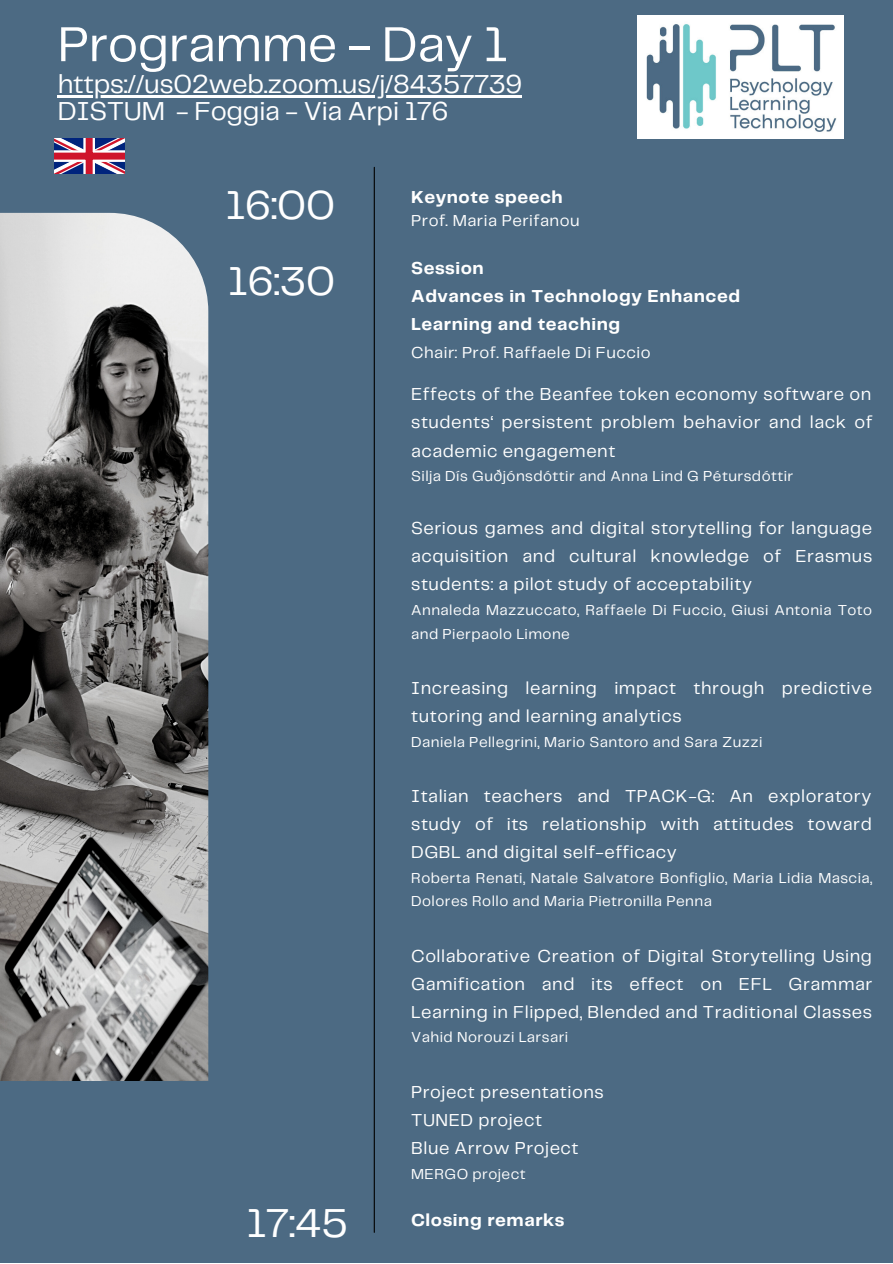
<style>
.page{position:relative;width:893px;height:1264px;background:#fff}
.page>*{position:absolute;margin:0;border:0;box-sizing:border-box;transform-origin:0 0}
.t1{font:51px "Telegraf";letter-spacing:-.01em;color:#fff}
.t2{font:42px "Telegraf";color:#fff}
.t3{font:27px/27px "Telegraf";letter-spacing:-.01em;color:#fff}
.t4{font:18px/28px "Telegraf";letter-spacing:.03em;color:#fff;text-align:justify}
.t5{font:700 18px/28px "Telegraf";letter-spacing:.03em;color:#fff}
.t6{font:16.5px "Telegraf";letter-spacing:.03em;color:#fff}
.t7{font:15px/23.5px "Telegraf";letter-spacing:.03em;color:#fff}
</style>
<div class="page">
<div style="left:0;top:0;width:892px;height:1262px;background:#4c6a83"></div>
<hr style="left:374px;top:167px;width:1px;height:1065px;background:#000">
<img style="left:0;top:213px;width:208px;height:867px">
<hr style="left:58px;top:95px;width:464px;height:2px;background:#fff">
<img style="left:637px;top:15px;width:206px;height:124px">
<svg style="left:54px;top:139px;width:70px;height:34px"></svg>
<svg style="left:54px;top:150px;width:70px;height:12px"></svg>
<svg style="left:83px;top:139px;width:12px;height:34px"></svg>
<div style="left:54px;top:153px;width:70px;height:7px;background:#cf142b"></div>
<div style="left:86px;top:139px;width:7px;height:34px;background:#cf142b"></div>
<h1 class="t1" style="left:58px;top:22px;width:451px">Programme - Day 1</h1>
<h3 class="t3" style="left:58px;top:72px;width:466px">https://us02web.zoom.us/j/84357739<br>DISTUM - Foggia - Via Arpi 176</h3>
<h2 class="t2" style="left:225px;top:187px;width:111px">16:00</h2>
<h2 class="t2" style="left:228px;top:263px;width:109px">16:30</h2>
<p class="t5" style="left:411px;top:183px;width:153px">Keynote speech</p>
<p class="t6" style="left:411px;top:214px;width:170px">Prof. Maria Perifanou</p>
<p class="t5" style="left:411px;top:254px;width:330px">Session<br>Advances in Technology Enhanced<br>Learning and teaching</p>
<p class="t6" style="left:411px;top:345px;width:241px">Chair: Prof. Raffaele Di Fuccio</p>
<p class="t4" style="left:411px;top:381px;width:462px">Effects of the Beanfee token economy software on students‘ persistent problem behavior and lack of academic engagement</p>
<p class="t7" style="left:411px;top:465px;width:383px">Silja Dís Guðjónsdóttir and Anna Lind G Pétursdóttir</p>
<p class="t4" style="left:411px;top:515px;width:462px">Serious games and digital storytelling for language acquisition and cultural knowledge of Erasmus students: a pilot study of acceptability</p>
<p class="t7" style="left:411px;top:599px;width:462px">Annaleda Mazzuccato, Raffaele Di Fuccio, Giusi Antonia Toto and Pierpaolo Limone</p>
<p class="t4" style="left:411px;top:674px;width:462px">Increasing learning impact through predictive tutoring and learning analytics</p>
<p class="t7" style="left:411px;top:730px;width:353px">Daniela Pellegrini, Mario Santoro and Sara Zuzzi</p>
<p class="t4" style="left:411px;top:782px;width:462px">Italian teachers and TPACK-G: An exploratory study of its relationship with attitudes toward DGBL and digital self-efficacy</p>
<p class="t7" style="left:411px;top:866px;width:462px">Roberta Renati, Natale Salvatore Bonfiglio, Maria Lidia Mascia,<br>Dolores Rollo and Maria Pietronilla Penna</p>
<p class="t4" style="left:411px;top:942px;width:462px">Collaborative Creation of Digital Storytelling Using Gamification and its effect on EFL Grammar Learning in Flipped, Blended and Traditional Classes</p>
<p class="t7" style="left:411px;top:1026px;width:159px">Vahid Norouzi Larsari</p>
<p class="t4" style="left:411px;top:1078px;width:194px;text-align:left">Project presentations<br>TUNED project<br>Blue Arrow Project</p>
<p class="t7" style="left:411px;top:1162px;width:116px">MERGO project</p>
<h2 class="t2" style="left:246px;top:1205px;width:103px">17:45</h2>
<p class="t5" style="left:411px;top:1206px;width:155px">Closing remarks</p>
</div>
